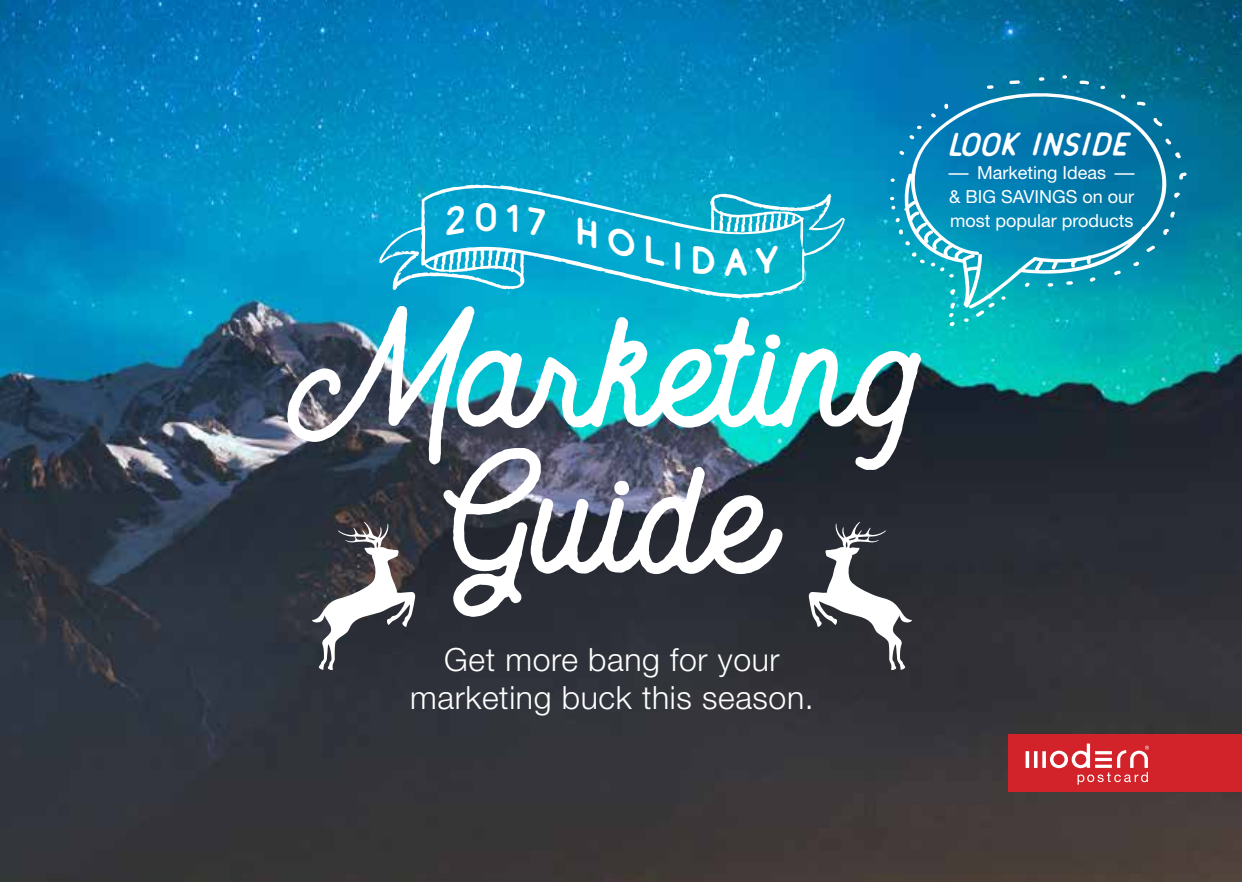
<style>
.page{position:relative;width:1242px;height:882px;background:#fff}
.page>*{position:absolute;margin:0;border:0;box-sizing:border-box;transform-origin:0 0}
.t1{font:700 200px "Restless Youth Script";color:#fff}
.t2{font:300 32px/38px "Helvetica Neue LT Std";letter-spacing:.02em;color:#fff;text-align:center}
.t3{font:32px "Restless Youth Small Caps";letter-spacing:-.1em;color:#fff}
.t4{font:18px/24px "Helvetica Neue LT Std";color:#fff;scale:1.5 1}
</style>
<div class="page">
<img style="left:0;top:0;width:1242px;height:882px">
<div style="left:1009px;top:734px;width:233px;height:58px;background:#d2232a"></div>
<svg style="left:1026px;top:744px;width:123px;height:41px"></svg>
<svg style="left:379px;top:185px;width:466px;height:113px;background:#23b2d2"></svg>
<svg style="left:904px;top:90px;width:269px;height:219px;background:#128eb5"></svg>
<svg style="left:899px;top:151px;width:5px;height:4px"></svg>
<svg style="left:909px;top:135px;width:5px;height:4px"></svg>
<svg style="left:917px;top:126px;width:5px;height:3px"></svg>
<svg style="left:931px;top:113px;width:5px;height:5px"></svg>
<svg style="left:944px;top:104px;width:4px;height:5px"></svg>
<svg style="left:987px;top:85px;width:7px;height:4px"></svg>
<svg style="left:1009px;top:80px;width:12px;height:4px"></svg>
<svg style="left:1039px;top:77px;width:6px;height:4px"></svg>
<svg style="left:1062px;top:75px;width:5px;height:4px"></svg>
<svg style="left:1079px;top:81px;width:10px;height:4px"></svg>
<svg style="left:1100px;top:86px;width:5px;height:3px"></svg>
<svg style="left:1121px;top:94px;width:4px;height:5px"></svg>
<svg style="left:1136px;top:102px;width:10px;height:4px"></svg>
<svg style="left:1153px;top:117px;width:10px;height:10px"></svg>
<svg style="left:1165px;top:139px;width:7px;height:7px"></svg>
<svg style="left:1175px;top:152px;width:7px;height:7px"></svg>
<svg style="left:1179px;top:172px;width:8px;height:8px"></svg>
<svg style="left:1174px;top:193px;width:6px;height:5px"></svg>
<svg style="left:1170px;top:211px;width:5px;height:7px"></svg>
<svg style="left:1163px;top:229px;width:6px;height:6px"></svg>
<svg style="left:1145px;top:245px;width:11px;height:8px"></svg>
<svg style="left:1133px;top:262px;width:6px;height:4px"></svg>
<svg style="left:1114px;top:271px;width:7px;height:4px"></svg>
<svg style="left:1090px;top:277px;width:5px;height:5px"></svg>
<svg style="left:1066px;top:281px;width:7px;height:4px"></svg>
<svg style="left:1048px;top:283px;width:5px;height:4px"></svg>
<svg style="left:1025px;top:282px;width:5px;height:5px"></svg>
<svg style="left:891px;top:178px;width:4px;height:4px"></svg>
<svg style="left:890px;top:197px;width:4px;height:3px"></svg>
<svg style="left:891px;top:206px;width:4px;height:4px"></svg>
<svg style="left:896px;top:218px;width:4px;height:4px"></svg>
<svg style="left:899px;top:229px;width:4px;height:6px"></svg>
<svg style="left:905px;top:241px;width:5px;height:4px"></svg>
<svg style="left:912px;top:252px;width:13px;height:12px"></svg>
<svg style="left:931px;top:262px;width:23px;height:16px"></svg>
<svg style="left:950px;top:289px;width:6px;height:6px"></svg>
<svg style="left:949px;top:302px;width:6px;height:24px"></svg>
<svg style="left:964px;top:318px;width:5px;height:4px"></svg>
<svg style="left:976px;top:303px;width:19px;height:14px"></svg>
<svg style="left:1001px;top:296px;width:5px;height:4px"></svg>
<svg style="left:312px;top:522px;width:103px;height:148px"></svg>
<svg style="left:809px;top:522px;width:103px;height:148px"></svg>
<svg style="left:447px;top:204px;width:17px;height:31px"></svg>
<svg style="left:476px;top:203px;width:20px;height:29px"></svg>
<svg style="left:507px;top:204px;width:10px;height:29px"></svg>
<svg style="left:529px;top:206px;width:16px;height:31px"></svg>
<svg style="left:578px;top:217px;width:18px;height:32px"></svg>
<svg style="left:608px;top:226px;width:26px;height:33px"></svg>
<svg style="left:646px;top:235px;width:18px;height:32px"></svg>
<svg style="left:676px;top:242px;width:4px;height:28px"></svg>
<svg style="left:693px;top:246px;width:22px;height:29px"></svg>
<svg style="left:725px;top:248px;width:22px;height:29px"></svg>
<svg style="left:756px;top:246px;width:22px;height:29px"></svg>
<h2 class="t3" style="left:948px;top:125px;width:186px">LOOK INSIDE</h2>
<p class="t4" style="left:945px;top:161px;width:130px">— Marketing Ideas — &amp; BIG SAVINGS on our most popular products</p>
<h1 class="t1" style="left:284px;top:270px;width:637px">Marketing</h1>
<h1 class="t1" style="left:450px;top:416px;width:324px">Guide</h1>
<h2 class="t2" style="left:410px;top:640px;width:405px">Get more bang for your marketing buck this season.</h2>
</div>
